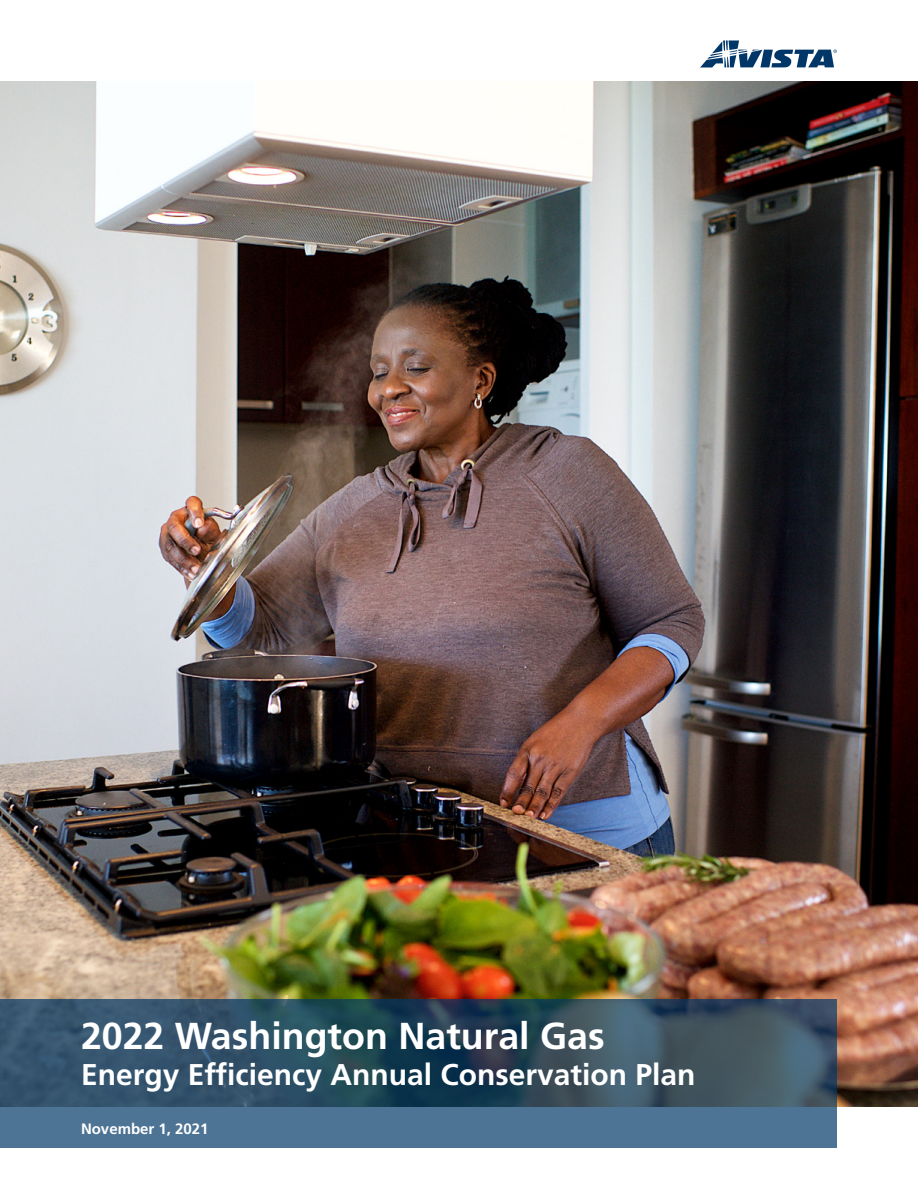
<style>
.page{position:relative;width:918px;height:1188px;background:#fff}
.page>*{position:absolute;margin:0;border:0;box-sizing:border-box;transform-origin:0 0}
.t1{font:700 37.5px "Frutiger LT Std";color:#fff}
.t2{font:700 30px "Frutiger LT Std";color:#fff}
.t3{font:700 15px "Frutiger LT Std";color:#fff}
</style>
<div class="page">
<img style="left:0;top:81px;width:918px;height:1026px">
<svg style="left:0;top:999px;width:837px;height:149px;background:#39586f"></svg>
<svg style="left:700px;top:40px;width:137px;height:27px"></svg>
<p class="t1" style="left:81px;top:1014px;width:525px">2022 Washington Natural Gas</p>
<p class="t2" style="left:81px;top:1057px;width:616px">Energy Efficiency Annual Conservation Plan</p>
<p class="t3" style="left:81px;top:1120px;width:129px">November 1, 2021</p>
</div>
